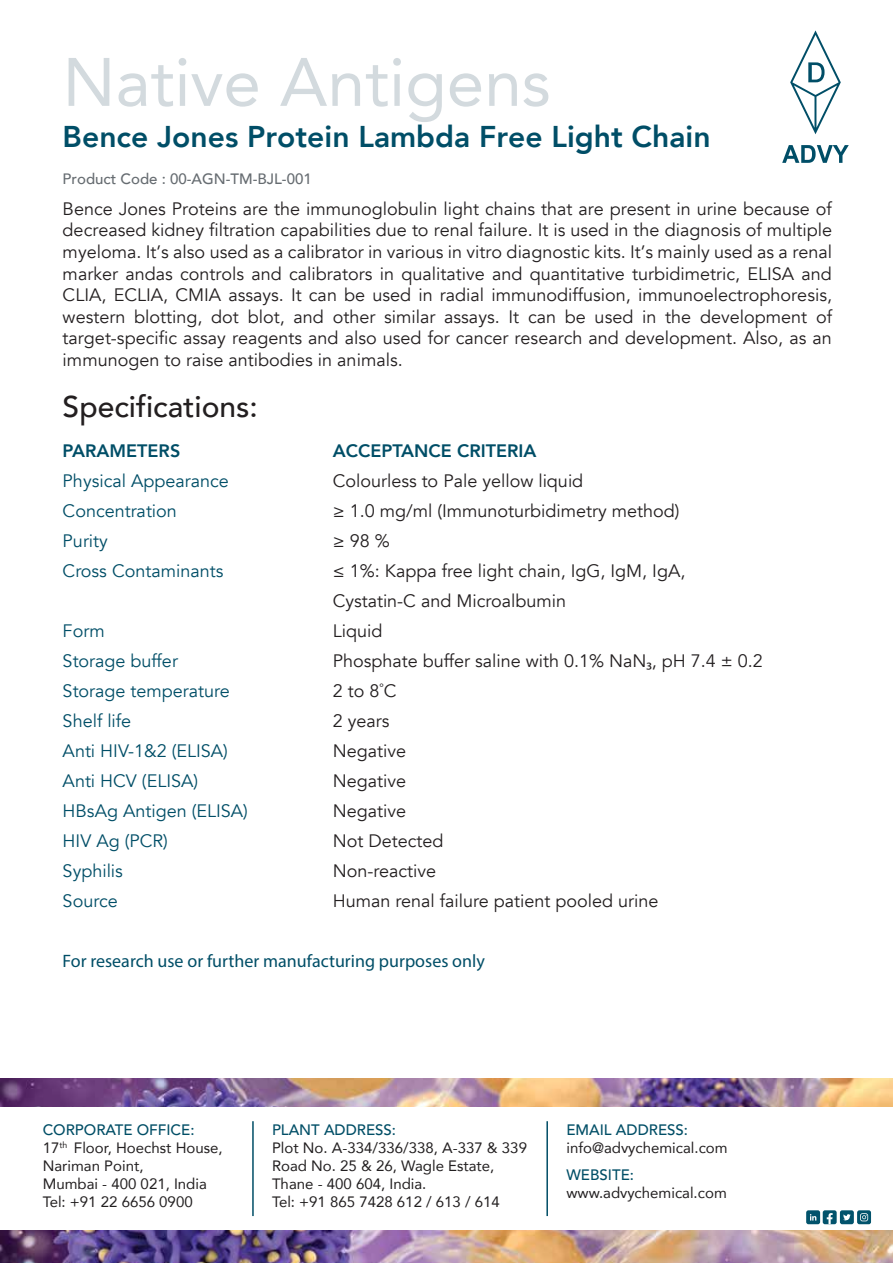
<style>
.page{position:relative;width:893px;height:1263px;background:#fff}
.page>*{position:absolute;margin:0;border:0;box-sizing:border-box;transform-origin:0 0}
.t1{font:67.65px "Avenir";color:#d3dade}
.t2{font:800 30px "Avenir";color:#004e67}
.t3{font:500 30px "Avenir";color:#231f20}
.t4{font:18px/21.6px "Avenir";color:#231f20;text-align:justify}
.t5{font:18px "Avenir";color:#004e67}
.t6{font:18px "Myriad Pro";color:#004e67}
.t7{font:800 18px "Avenir";color:#004e67}
.t8{font:15px/18px "Avenir";color:#221f20}
.t9{font:500 15px "Avenir";color:#014e66}
.t10{font:500 15px "Avenir";color:#666c71}
.s1{font-family:"Myriad Pro"}
.s2{font-weight:500;color:#014e66}
</style>
<div class="page">
<img style="left:0;top:1079px;width:893px;height:184px">
<svg style="left:782px;top:145px;width:67px;height:18px"></svg>
<svg style="left:790px;top:30px;width:51px;height:104px"></svg>
<div style="left:0;top:1107px;width:893px;height:123px;background:#fff"></div>
<hr style="left:252px;top:1121px;width:2px;height:95px;background:#014e66">
<div style="left:806px;top:1210px;width:14px;height:14px;background:#02536c;border-radius:2px"></div>
<div style="left:823px;top:1210px;width:14px;height:14px;background:#02536c;border-radius:2px"></div>
<div style="left:840px;top:1210px;width:14px;height:14px;background:#02536c;border-radius:2px"></div>
<svg style="left:843px;top:1214px;width:8px;height:6px"></svg>
<div style="left:857px;top:1210px;width:14px;height:14px;background:#02536c;border-radius:2px"></div>
<svg style="left:860px;top:1213px;width:8px;height:8px"></svg>
<svg style="left:827px;top:1213px;width:6px;height:11px"></svg>
<svg style="left:810px;top:1214px;width:6px;height:6px"></svg>
<hr style="left:546px;top:1121px;width:2px;height:95px;background:#014e66">
<h1 class="t1" style="left:63px;top:28px;width:490px">Native Antigens</h1>
<h2 class="t2" style="left:63px;top:114px;width:649px">Bence Jones Protein Lambda Free Light Chain</h2>
<p class="t10" style="left:63px;top:166px;width:251px">Product Code : 00-AGN-TM-BJL-001</p>
<p class="t4" style="left:63px;top:198px;width:771px">Bence Jones Proteins are the immunoglobulin light chains that are present in urine because of decreased kidney filtration capabilities due to renal failure. It is used in the diagnosis of multiple myeloma. It’s also used as a calibrator in various in vitro diagnostic kits. It’s mainly used as a renal marker andas controls and calibrators in qualitative and quantitative turbidimetric, ELISA and CLIA, ECLIA, CMIA assays. It can be used in radial immunodiffusion, immunoelectrophoresis, western blotting, dot blot, and other similar assays. It can be used in the development of target-specific assay reagents and also used for cancer research and development. Also, as an immunogen to raise antibodies in animals.</p>
<h2 class="t3" style="left:63px;top:381px;width:197px">Specifications:</h2>
<p class="t7" style="left:63px;top:437px;width:119px">PARAMETERS</p>
<p class="t7" style="left:333px;top:437px;width:205px">ACCEPTANCE CRITERIA</p>
<p class="t5" style="left:63px;top:470px;width:168px">Physical Appearance</p>
<p class="t4" style="left:333px;top:471px;width:252px">Colourless to Pale yellow liquid</p>
<p class="t5" style="left:63px;top:500px;width:116px">Concentration</p>
<p class="t4" style="left:333px;top:501px;width:348px">≥ 1.0 mg/ml (Immunoturbidimetry method)</p>
<p class="t5" style="left:63px;top:530px;width:47px">Purity</p>
<p class="t4" style="left:333px;top:531px;width:59px">≥ 98 %</p>
<p class="t5" style="left:63px;top:560px;width:162px">Cross Contaminants</p>
<p class="t4" style="left:333px;top:556px;width:354px;line-height:30px">≤ 1%: Kappa free light chain, IgG, IgM, IgA,<br>Cystatin-C and Microalbumin</p>
<p class="t5" style="left:63px;top:620px;width:44px">Form</p>
<p class="t4" style="left:333px;top:621px;width:51px">Liquid</p>
<p class="t5" style="left:63px;top:650px;width:117px">Storage buffer</p>
<p class="t4" style="left:333px;top:651px;width:432px">Phosphate buffer saline with 0.1% NaN<span class="s1">3</span>, pH 7.4 ± 0.2</p>
<p class="t5" style="left:63px;top:680px;width:169px">Storage temperature</p>
<p class="t4" style="left:333px;top:681px;width:65px">2 to 8˚C</p>
<p class="t5" style="left:63px;top:710px;width:70px">Shelf life</p>
<p class="t4" style="left:333px;top:711px;width:58px">2 years</p>
<p class="t5" style="left:63px;top:740px;width:167px">Anti HIV-1&amp;2 (ELISA)</p>
<p class="t4" style="left:333px;top:741px;width:75px">Negative</p>
<p class="t5" style="left:63px;top:770px;width:137px">Anti HCV (ELISA)</p>
<p class="t4" style="left:333px;top:771px;width:75px">Negative</p>
<p class="t5" style="left:63px;top:800px;width:187px">HBsAg Antigen (ELISA)</p>
<p class="t4" style="left:333px;top:801px;width:75px">Negative</p>
<p class="t5" style="left:63px;top:830px;width:107px">HIV Ag (PCR)</p>
<p class="t4" style="left:333px;top:831px;width:112px">Not Detected</p>
<p class="t5" style="left:63px;top:860px;width:62px">Syphilis</p>
<p class="t4" style="left:333px;top:861px;width:105px">Non-reactive</p>
<p class="t5" style="left:63px;top:890px;width:57px">Source</p>
<p class="t4" style="left:333px;top:891px;width:327px">Human renal failure patient pooled urine</p>
<p class="t6" style="left:63px;top:950px;width:424px">For research use or further manufacturing purposes only</p>
<p class="t8" style="left:43px;top:1120px;width:181px"><span class="s2">CORPORATE OFFICE:<br></span>17<sup>th</sup> Floor, Hoechst House,<br>Nariman Point,<br>Mumbai - 400 021, India<br>Tel: +91 22 6656 0900</p>
<p class="t9" style="left:272px;top:1121px;width:126px">PLANT ADDRESS:</p>
<p class="t8" style="left:272px;top:1138px;width:256px">Plot No. A-334/336/338, A-337 &amp; 339<br>Road No. 25 &amp; 26, Wagle Estate,<br>Thane - 400 604, India.<br>Tel: +91 865 7428 612 / 613 / 614</p>
<p class="t9" style="left:566px;top:1121px;width:123px">EMAIL ADDRESS:</p>
<p class="t8" style="left:566px;top:1138px;width:163px">info@advychemical.com</p>
<p class="t9" style="left:566px;top:1166px;width:69px">WEBSITE:</p>
<p class="t8" style="left:566px;top:1184px;width:162px">www.advychemical.com</p>
</div>
